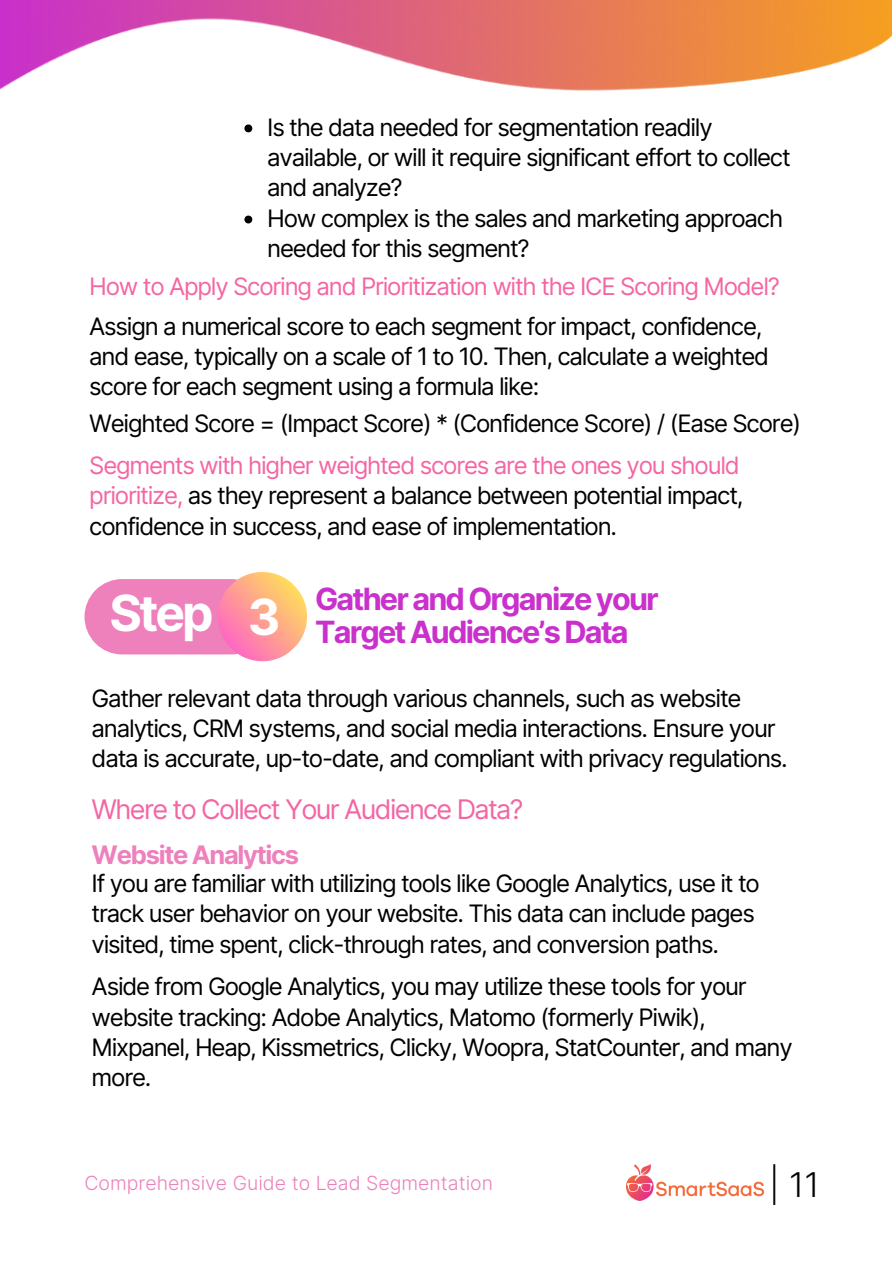
<style>
.page{position:relative;width:893px;height:1264px;background:#fff}
.page>*{position:absolute;margin:0;border:0;box-sizing:border-box;transform-origin:0 0}
.t1{font:700 49.8px "Inter";color:#fff}
.t2{font:300 34.05px "Inter";color:#000}
.t3{font:700 30.6px "Inter";letter-spacing:-.06em;color:#c930cc}
.t4{font:27px "Inter";letter-spacing:-.06em;color:#f466a3}
.t5{font:700 25.5px "Inter";letter-spacing:-.05em;color:#ee80bc}
.t6{font:24px/30.3px "Inter";letter-spacing:-.05em;color:#000}
.t7{font:24px "Inter";letter-spacing:-.05em;color:#f466a3}
.t8{font:300 19.5px "Inter";color:#ee80bc}
.s1{color:#f466a3}
</style>
<div class="page">
<svg style="left:84px;top:572px;width:223px;height:90px"></svg>
<svg style="left:244px;top:124px;width:8px;height:8px"></svg>
<svg style="left:244px;top:215px;width:8px;height:8px"></svg>
<img style="left:626px;top:1164px;width:137px;height:36px">
<img style="left:0;top:1px;width:891px;height:90px">
<p class="t6" style="left:267px;top:112px;width:525px">Is the data needed for segmentation readily available, or will it require significant effort to collect and analyze?</p>
<p class="t6" style="left:267px;top:203px;width:517px">How complex is the sales and marketing approach needed for this segment?</p>
<p class="t7" style="left:89px;top:272px;width:692px">How to Apply Scoring and Prioritization with the ICE Scoring Model?</p>
<p class="t6" style="left:89px;top:311px;width:681px">Assign a numerical score to each segment for impact, confidence, and ease, typically on a scale of 1 to 10. Then, calculate a weighted score for each segment using a formula like:</p>
<p class="t6" style="left:89px;top:408px;width:713px">Weighted Score = (Impact Score) * (Confidence Score) / (Ease Score)</p>
<p class="t6" style="left:89px;top:450px;width:655px"><span class="s1">Segments with higher weighted scores are the ones you should prioritize,</span> as they represent a balance between potential impact, confidence in success, and ease of implementation.</p>
<p class="t1" style="left:109px;top:582px;width:106px">Step</p>
<p class="t1" style="left:248px;top:586px;width:34px">3</p>
<p class="t3" style="left:315px;top:580px;width:345px">Gather and Organize your</p>
<p class="t3" style="left:315px;top:614px;width:315px">Target Audience’s Data</p>
<p class="t6" style="left:92px;top:682px;width:697px">Gather relevant data through various channels, such as website analytics, CRM systems, and social media interactions. Ensure your data is accurate, up-to-date, and compliant with privacy regulations.</p>
<p class="t4" style="left:92px;top:793px;width:433px">Where to Collect Your Audience Data?</p>
<p class="t5" style="left:92px;top:839px;width:209px">Website Analytics</p>
<p class="t6" style="left:92px;top:868px;width:669px">If you are familiar with utilizing tools like Google Analytics, use it to track user behavior on your website. This data can include pages visited, time spent, click-through rates, and conversion paths.</p>
<p class="t6" style="left:92px;top:971px;width:702px">Aside from Google Analytics, you may utilize these tools for your website tracking: Adobe Analytics, Matomo (formerly Piwik), Mixpanel, Heap, Kissmetrics, Clicky, Woopra, StatCounter, and many more.</p>
<p class="t8" style="left:84px;top:1171px;width:410px">Comprehensive Guide to Lead Segmentation</p>
<p class="t2" style="left:769px;top:1163px;width:52px">| 11</p>
</div>
